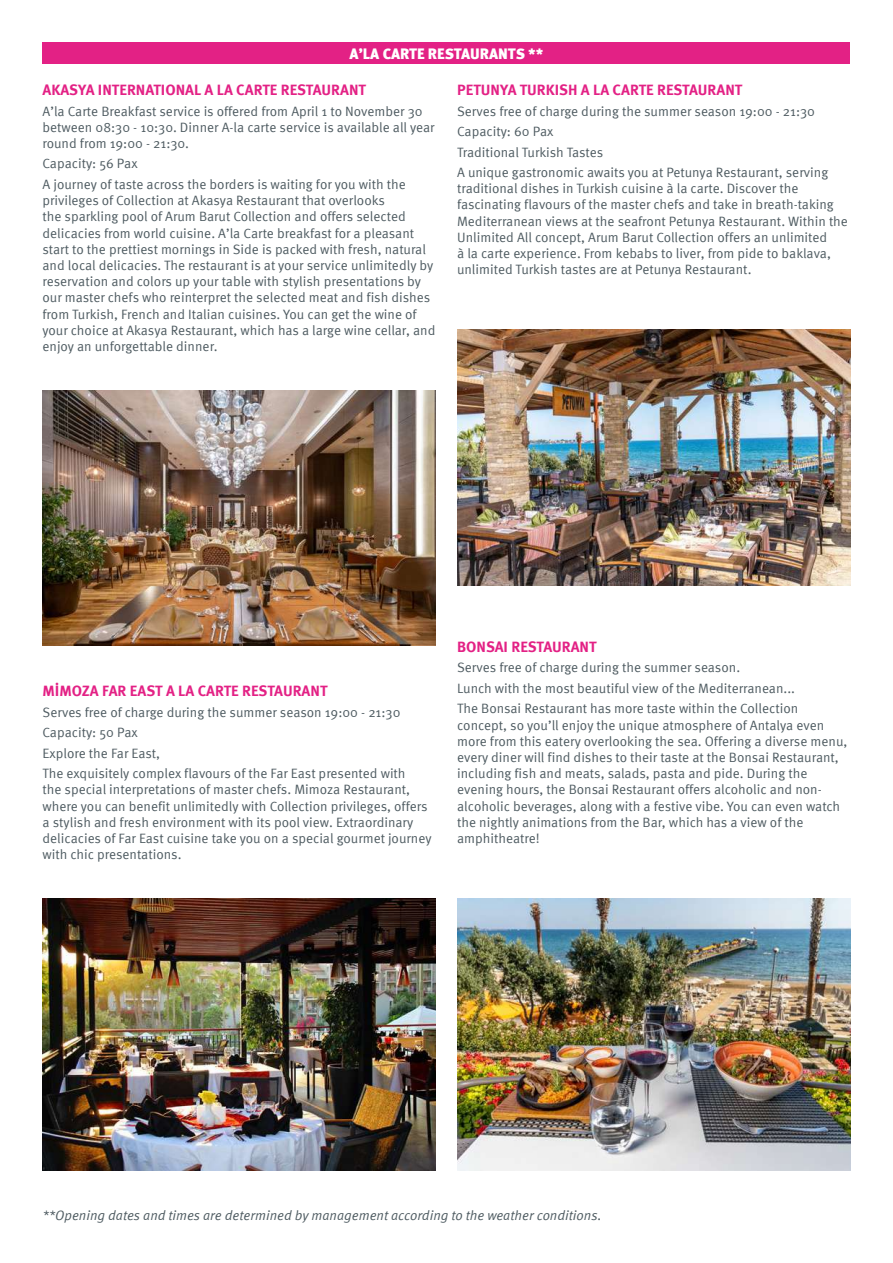
<style>
.page{position:relative;width:893px;height:1263px;background:#fff}
.page>*{position:absolute;margin:0;border:0;box-sizing:border-box;transform-origin:0 0}
.t1{font:700 15px "Meta Pro";color:#e32185}
.t2{font:900 15px "Meta Pro";color:#fff}
.t3{font:13.5px/16.2px "Meta Pro";color:#4e5b61}
.t4{font:italic 13.5px "Meta Pro";color:#4e5b61}
</style>
<div class="page">
<div style="left:43px;top:43px;width:807px;height:21px;background:#e32185"></div>
<img style="left:43px;top:899px;width:393px;height:272px">
<img style="left:457px;top:330px;width:393px;height:255px">
<img style="left:43px;top:390px;width:393px;height:256px">
<img style="left:457px;top:899px;width:393px;height:272px">
<p class="t2" style="left:350px;top:44px;width:195px">A’LA CARTE RESTAURANTS **</p>
<p class="t1" style="left:43px;top:80px;width:325px">AKASYA INTERNATIONAL A LA CARTE RESTAURANT</p>
<p class="t3" style="left:43px;top:103px;width:394px">A’la Carte Breakfast service is offered from April 1 to November 30 between 08:30 - 10:30. Dinner A-la carte service is available all year round from 19:00 - 21:30.</p>
<p class="t3" style="left:43px;top:154px;width:365px;line-height:20.4px">Capacity: 56 Pax<br>A journey of taste across the borders is waiting for you with the</p>
<p class="t3" style="left:43px;top:193px;width:394px">privileges of Collection at Akasya Restaurant that overlooks<br>the sparkling pool of Arum Barut Collection and offers selected delicacies from world cuisine. A’la Carte breakfast for a pleasant start to the prettiest mornings in Side is packed with fresh, natural and local delicacies. The restaurant is at your service unlimitedly by reservation and colors up your table with stylish presentations by our master chefs who reinterpret the selected meat and fish dishes from Turkish, French and Italian cuisines. You can get the wine of your choice at Akasya Restaurant, which has a large wine cellar, and enjoy an unforgettable dinner.</p>
<p class="t1" style="left:457px;top:80px;width:287px">PETUNYA TURKISH A LA CARTE RESTAURANT</p>
<p class="t3" style="left:457px;top:101px;width:373px;line-height:20.4px">Serves free of charge during the summer season 19:00 - 21:30<br>Capacity: 60 Pax<br>Traditional Turkish Tastes<br>A unique gastronomic awaits you at Petunya Restaurant, serving</p>
<p class="t3" style="left:457px;top:181px;width:392px">traditional dishes in Turkish cuisine à la carte. Discover the fascinating flavours of the master chefs and take in breath-taking Mediterranean views at the seafront Petunya Restaurant. Within the Unlimited All concept, Arum Barut Collection offers an unlimited<br>à la carte experience. From kebabs to liver, from pide to baklava, unlimited Turkish tastes are at Petunya Restaurant.</p>
<p class="t1" style="left:43px;top:682px;width:286px">MİMOZA FAR EAST A LA CARTE RESTAURANT</p>
<p class="t3" style="left:43px;top:702px;width:365px;line-height:20.4px">Serves free of charge during the summer season 19:00 - 21:30<br>Capacity: 50 Pax<br>Explore the Far East,<br>The exquisitely complex flavours of the Far East presented with</p>
<p class="t3" style="left:43px;top:782px;width:391px">the special interpretations of master chefs. Mimoza Restaurant, where you can benefit unlimitedly with Collection privileges, offers a stylish and fresh environment with its pool view. Extraordinary delicacies of Far East cuisine take you on a special gourmet journey with chic presentations.</p>
<p class="t1" style="left:457px;top:637px;width:141px">BONSAI RESTAURANT</p>
<p class="t3" style="left:457px;top:658px;width:343px;line-height:20.4px">Serves free of charge during the summer season.<br>Lunch with the most beautiful view of the Mediterranean...<br>The Bonsai Restaurant has more taste within the Collection</p>
<p class="t3" style="left:457px;top:717px;width:392px">concept, so you’ll enjoy the unique atmosphere of Antalya even more from this eatery overlooking the sea. Offering a diverse menu, every diner will find dishes to their taste at the Bonsai Restaurant, including fish and meats, salads, pasta and pide. During the evening hours, the Bonsai Restaurant offers alcoholic and non&shy;alcoholic beverages, along with a festive vibe. You can even watch the nightly animations from the Bar, which has a view of the amphitheatre!</p>
<p class="t4" style="left:43px;top:1208px;width:560px">**Opening dates and times are determined by management according to the weather conditions.</p>
</div>
